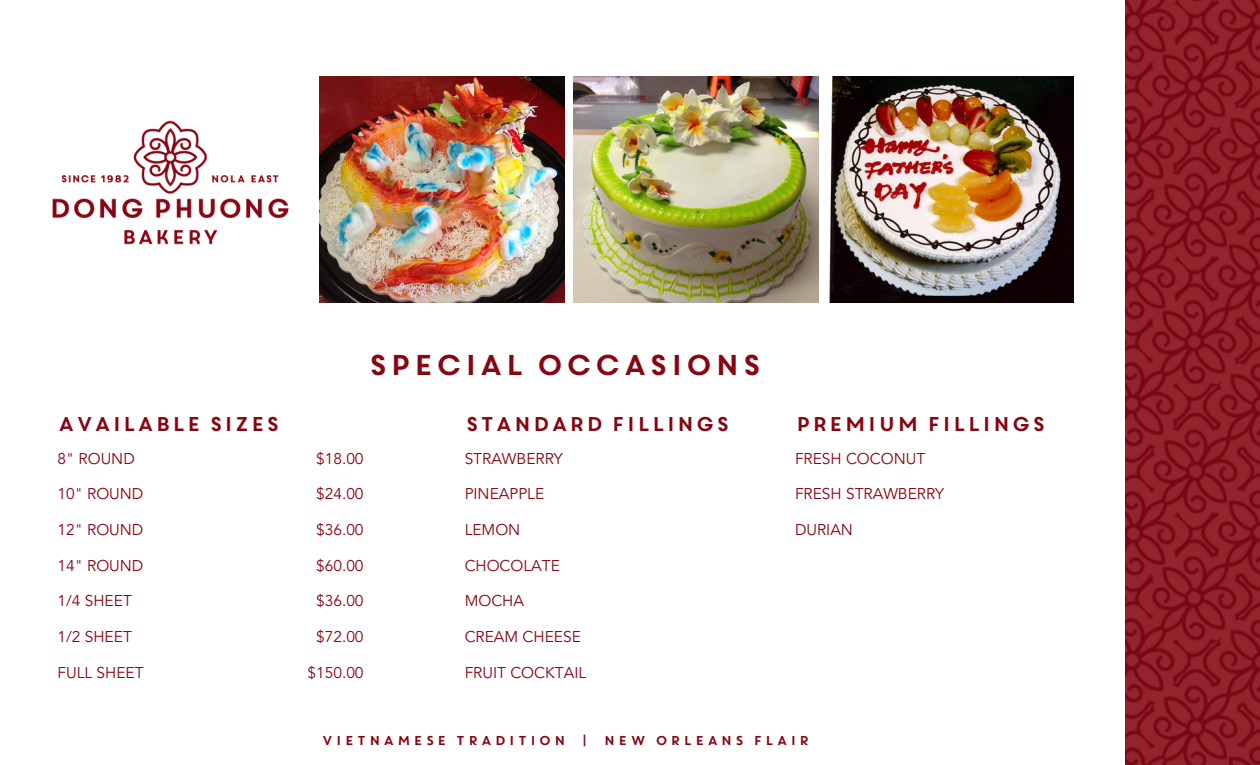
<style>
.page{position:relative;width:1260px;height:765px;background:#fff}
.page>*{position:absolute;margin:0;border:0;box-sizing:border-box;transform-origin:0 0}
.t1{font:28.75px "Core Circus";color:#870613}
.t2{font:20px "Core Circus";color:#870613}
.t3{font:15.5px "Avenir LT Std";color:#870613}
.t4{font:12.88px "Core Circus";letter-spacing:.16em;color:#870613}
</style>
<div class="page">
<img style="left:320px;top:77px;width:244px;height:225px">
<img style="left:574px;top:77px;width:244px;height:225px">
<img style="left:829px;top:77px;width:244px;height:225px">
<img style="left:52px;top:120px;width:237px;height:125px">
<img style="left:1126px;top:0;width:134px;height:765px">
<p class="t1" style="left:367px;top:344px;width:396px">SPECIAL OCCASIONS</p>
<p class="t2" style="left:58px;top:410px;width:224px">AVAILABLE SIZES</p>
<p class="t2" style="left:465px;top:410px;width:267px">STANDARD FILLINGS</p>
<p class="t2" style="left:795px;top:410px;width:253px">PREMIUM FILLINGS</p>
<p class="t3" style="left:58px;top:452px;width:79px">8" ROUND</p>
<p class="t3" style="left:58px;top:488px;width:87px">10" ROUND</p>
<p class="t3" style="left:58px;top:523px;width:87px">12" ROUND</p>
<p class="t3" style="left:58px;top:559px;width:87px">14" ROUND</p>
<p class="t3" style="left:58px;top:595px;width:76px">1/4 SHEET</p>
<p class="t3" style="left:58px;top:630px;width:76px">1/2 SHEET</p>
<p class="t3" style="left:58px;top:666px;width:88px">FULL SHEET</p>
<p class="t3" style="left:316px;top:452px;width:49px">$18.00</p>
<p class="t3" style="left:316px;top:488px;width:49px">$24.00</p>
<p class="t3" style="left:316px;top:523px;width:49px">$36.00</p>
<p class="t3" style="left:316px;top:559px;width:49px">$60.00</p>
<p class="t3" style="left:316px;top:595px;width:49px">$36.00</p>
<p class="t3" style="left:316px;top:630px;width:49px">$72.00</p>
<p class="t3" style="left:308px;top:666px;width:57px">$150.00</p>
<p class="t3" style="left:465px;top:452px;width:100px">STRAWBERRY</p>
<p class="t3" style="left:465px;top:488px;width:81px">PINEAPPLE</p>
<p class="t3" style="left:465px;top:523px;width:57px">LEMON</p>
<p class="t3" style="left:465px;top:559px;width:97px">CHOCOLATE</p>
<p class="t3" style="left:465px;top:595px;width:61px">MOCHA</p>
<p class="t3" style="left:465px;top:630px;width:118px">CREAM CHEESE</p>
<p class="t3" style="left:465px;top:666px;width:123px">FRUIT COCKTAIL</p>
<p class="t3" style="left:795px;top:452px;width:132px">FRESH COCONUT</p>
<p class="t3" style="left:795px;top:488px;width:151px">FRESH STRAWBERRY</p>
<p class="t3" style="left:795px;top:523px;width:60px">DURIAN</p>
<p class="t4" style="left:321px;top:731px;width:490px">VIETNAMESE TRADITION | NEW ORLEANS FLAIR</p>
</div>
